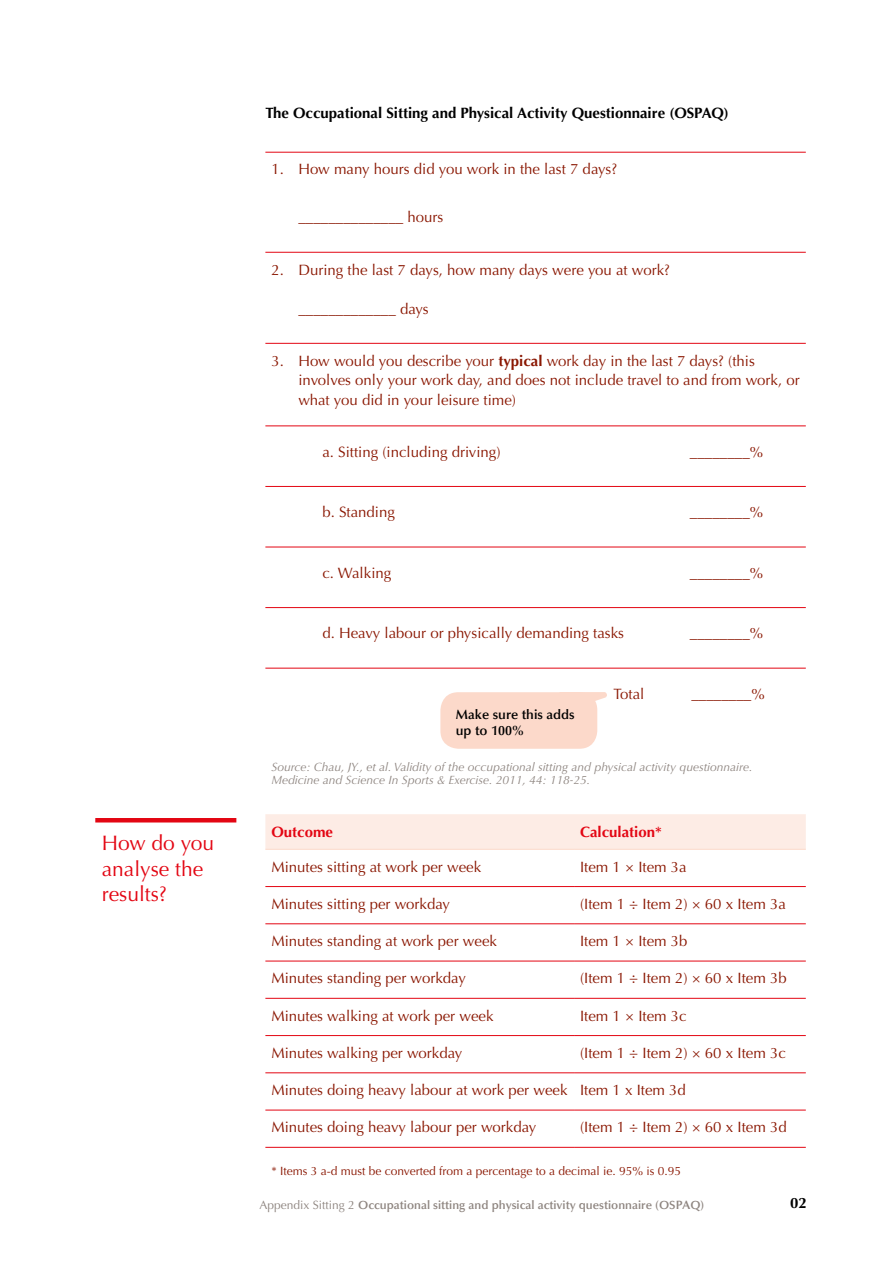
<style>
.page{position:relative;width:893px;height:1263px;background:#fff}
.page>*{position:absolute;margin:0;border:0;box-sizing:border-box;transform-origin:0 0}
.Heading_2{font:21px/25.5px "Optima";color:#e30613}
.Body_Copy{font:15px/19.5px "Optima";color:#8a1702}
.t1{font:700 15px "Optima";color:#000}
.Tabe_2_no_bullets{font:15px "Optima";color:#8a1702}
.Body_Copy-2{font:700 15px "Optima";color:#e30613}
.Body_Copy-3{font:600 13.5px/16.5px "Optima";color:#000}
.caption_source{font:italic 12px/13.5px "Optima";color:#8e8580}
.t2{font:600 12px "Optima";color:#8e8580}
.caption_source-2{font:12px "Optima";color:#8a1702}
.s1{font-weight:700}
.s2{font-weight:400}
</style>
<div class="page">
<hr style="left:265px;top:152px;width:541px;height:1px;background:#e30613">
<hr style="left:265px;top:252px;width:541px;height:1px;background:#e30613">
<hr style="left:265px;top:343px;width:541px;height:1px;background:#e30613">
<hr style="left:265px;top:426px;width:541px;height:1px;background:#e30613">
<hr style="left:265px;top:486px;width:541px;height:1px;background:#e30613">
<hr style="left:265px;top:547px;width:541px;height:1px;background:#e30613">
<hr style="left:265px;top:607px;width:541px;height:1px;background:#e30613">
<hr style="left:265px;top:668px;width:541px;height:1px;background:#e30613">
<hr style="left:95px;top:818px;width:141px;height:4px;background:#e30613">
<div style="left:265px;top:814px;width:541px;height:35px;background:#fdece5"></div>
<hr style="left:265px;top:1110px;width:309px;height:1px;background:#e30613">
<hr style="left:574px;top:1110px;width:232px;height:1px;background:#e30613">
<hr style="left:265px;top:1147px;width:309px;height:1px;background:#e30613">
<hr style="left:574px;top:1147px;width:232px;height:1px;background:#e30613">
<hr style="left:265px;top:886px;width:309px;height:1px;background:#e30613">
<hr style="left:574px;top:886px;width:232px;height:1px;background:#e30613">
<hr style="left:265px;top:923px;width:309px;height:1px;background:#e30613">
<hr style="left:574px;top:923px;width:232px;height:1px;background:#e30613">
<hr style="left:265px;top:961px;width:309px;height:1px;background:#e30613">
<hr style="left:574px;top:961px;width:232px;height:1px;background:#e30613">
<hr style="left:265px;top:998px;width:309px;height:1px;background:#e30613">
<hr style="left:574px;top:998px;width:232px;height:1px;background:#e30613">
<hr style="left:265px;top:1035px;width:309px;height:1px;background:#e30613">
<hr style="left:574px;top:1035px;width:232px;height:1px;background:#e30613">
<hr style="left:265px;top:1072px;width:309px;height:1px;background:#e30613">
<hr style="left:574px;top:1072px;width:232px;height:1px;background:#e30613">
<hr style="left:265px;top:849px;width:309px;height:1px;background:#fcd9ca">
<hr style="left:574px;top:849px;width:232px;height:1px;background:#fcd9ca">
<svg style="left:583px;top:692px;width:24px;height:20px"></svg>
<div style="left:440px;top:692px;width:157px;height:57px;background:#fcd9ca;border-radius:18px"></div>
<p class="Heading_2" style="left:102px;top:830px;width:114px">How do you analyse the results?</p>
<h3 class="t1" style="left:265px;top:104px;width:465px">The Occupational Sitting and Physical Activity Questionnaire (OSPAQ)</h3>
<h3 class="Body_Copy" style="left:271px;top:160px;width:347px">1. How many hours did you work in the last 7 days?</h3>
<h3 class="Body_Copy" style="left:298px;top:208px;width:147px">______________ hours</h3>
<p class="Body_Copy" style="left:271px;top:260px;width:400px">2. During the last 7 days, how many days were you at work?</p>
<p class="Body_Copy" style="left:298px;top:299px;width:132px">_____________ days</p>
<p class="Body_Copy" style="left:298px;top:351px;width:503px;text-indent:-27px">3. How would you describe your <span class="s1">typical</span> work day in the last 7 days? (this involves only your work day, and does not include travel to and from work, or what you did in your leisure time)</p>
<p class="Tabe_2_no_bullets" style="left:322px;top:443px;width:180px">a. Sitting (including driving)</p>
<p class="Tabe_2_no_bullets" style="left:690px;top:443px;width:75px">________%</p>
<p class="Body_Copy" style="left:322px;top:503px;width:74px">b. Standing</p>
<p class="Body_Copy" style="left:690px;top:503px;width:75px">________%</p>
<p class="Body_Copy" style="left:322px;top:563px;width:70px">c. Walking</p>
<p class="Body_Copy" style="left:690px;top:563px;width:75px">________%</p>
<p class="Body_Copy" style="left:322px;top:624px;width:303px">d. Heavy labour or physically demanding tasks</p>
<p class="Body_Copy" style="left:690px;top:624px;width:75px">________%</p>
<p class="Body_Copy-3" style="left:456px;top:706px;width:121px">Make sure this adds up to 100%</p>
<p class="Body_Copy" style="left:613px;top:684px;width:33px">Total</p>
<p class="Body_Copy" style="left:691px;top:684px;width:75px">________%</p>
<p class="caption_source" style="left:271px;top:760px;width:482px">Source: Chau, JY., et al. Validity of the occupational sitting and physical activity questionnaire.<br>Medicine and Science In Sports &amp; Exercise. 2011, 44: 118-25.</p>
<p class="Body_Copy-2" style="left:271px;top:823px;width:63px">Outcome</p>
<p class="Body_Copy-2" style="left:580px;top:823px;width:83px">Calculation*</p>
<p class="Body_Copy" style="left:271px;top:857px;width:211px">Minutes sitting at work per week</p>
<p class="Body_Copy" style="left:580px;top:857px;width:108px">Item 1 × Item 3a</p>
<p class="Body_Copy" style="left:271px;top:894px;width:180px">Minutes sitting per workday</p>
<p class="Body_Copy" style="left:580px;top:894px;width:207px">(Item 1 ÷ Item 2) × 60 x Item 3a</p>
<p class="Body_Copy" style="left:271px;top:931px;width:227px">Minutes standing at work per week</p>
<p class="Body_Copy" style="left:580px;top:931px;width:109px">Item 1 × Item 3b</p>
<p class="Body_Copy" style="left:271px;top:969px;width:196px">Minutes standing per workday</p>
<p class="Body_Copy" style="left:580px;top:969px;width:208px">(Item 1 ÷ Item 2) × 60 x Item 3b</p>
<p class="Body_Copy" style="left:271px;top:1006px;width:224px">Minutes walking at work per week</p>
<p class="Body_Copy" style="left:580px;top:1006px;width:108px">Item 1 × Item 3c</p>
<p class="Body_Copy" style="left:271px;top:1043px;width:192px">Minutes walking per workday</p>
<p class="Body_Copy" style="left:580px;top:1043px;width:207px">(Item 1 ÷ Item 2) × 60 x Item 3c</p>
<p class="Body_Copy" style="left:271px;top:1080px;width:298px">Minutes doing heavy labour at work per week</p>
<p class="Body_Copy" style="left:580px;top:1080px;width:107px">Item 1 x Item 3d</p>
<p class="Body_Copy" style="left:271px;top:1118px;width:266px">Minutes doing heavy labour per workday</p>
<p class="Body_Copy" style="left:580px;top:1118px;width:208px">(Item 1 ÷ Item 2) × 60 x Item 3d</p>
<p class="caption_source-2" style="left:271px;top:1164px;width:411px">* Items 3 a-d must be converted from a percentage to a decimal ie. 95% is 0.95</p>
<p class="t2" style="left:259px;top:1198px;width:446px"><span class="s2">Appendix Sitting 2</span> Occupational sitting and physical activity questionnaire (OSPAQ)</p>
<p class="t1" style="left:790px;top:1194px;width:18px">02</p>
</div>
